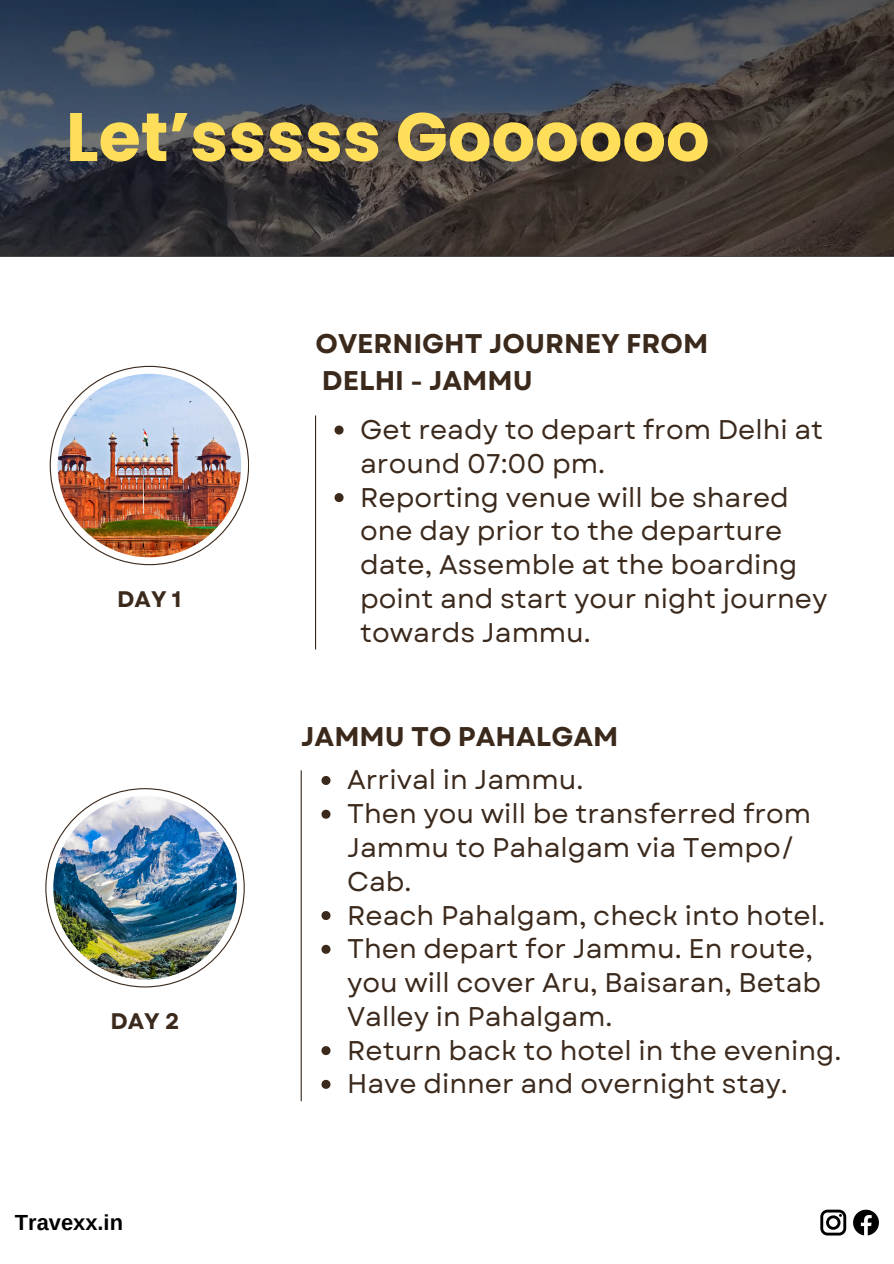
<style>
.page{position:relative;width:894px;height:1264px;background:#fff}
.page>*{position:absolute;margin:0;border:0;box-sizing:border-box;transform-origin:0 0}
.t1{font:700 68.4px "Poppins";color:#ffde59}
.t2{font:27px/33.8px "Garet";color:#3b291c}
.t3{font:700 27px/37.2px "Garet";color:#3b291c}
.t4{font:700 22.5px "Garet";color:#3b291c}
.t5{font:700 21.9px "Arimo";color:#000}
</style>
<div class="page">
<svg style="left:853px;top:1209px;width:25px;height:26px"></svg>
<svg style="left:820px;top:1209px;width:26px;height:26px"></svg>
<svg style="left:1px;top:0;width:892px;height:256px;background:#3a3c43"></svg>
<svg style="left:321px;top:776px;width:9px;height:9px"></svg>
<svg style="left:321px;top:809px;width:9px;height:9px"></svg>
<svg style="left:321px;top:911px;width:9px;height:9px"></svg>
<svg style="left:321px;top:944px;width:9px;height:9px"></svg>
<svg style="left:321px;top:1046px;width:9px;height:9px"></svg>
<svg style="left:321px;top:1079px;width:9px;height:9px"></svg>
<hr style="left:300px;top:770px;width:2px;height:331px;background:#3b291c">
<svg style="left:45px;top:788px;width:199px;height:199px"></svg>
<img style="left:53px;top:796px;width:184px;height:183px;border-radius:50%">
<svg style="left:50px;top:366px;width:199px;height:199px"></svg>
<img style="left:58px;top:374px;width:183px;height:183px;border-radius:50%">
<hr style="left:315px;top:415px;width:1px;height:234px;background:#3b291c">
<svg style="left:334px;top:425px;width:9px;height:9px"></svg>
<svg style="left:334px;top:493px;width:9px;height:9px"></svg>
<p class="t1" style="left:66px;top:89px;width:645px">Let’sssss Goooooo</p>
<h4 class="t4" style="left:117px;top:582px;width:66px">DAY 1</h4>
<p class="t4" style="left:110px;top:1005px;width:71px">DAY 2</p>
<p class="t5" style="left:15px;top:1210px;width:110px">Travexx.in</p>
<p class="t3" style="left:315px;top:325px;width:394px">OVERNIGHT JOURNEY FROM<br>DELHI - JAMMU</p>
<p class="t2" style="left:360px;top:413px;width:464px">Get ready to depart from Delhi at around 07:00 pm.</p>
<p class="t2" style="left:360px;top:480px;width:468px">Reporting venue will be shared one day prior to the departure date, Assemble at the boarding point and start your night journey towards Jammu.</p>
<p class="t3" style="left:301px;top:718px;width:318px">JAMMU TO PAHALGAM</p>
<p class="t2" style="left:347px;top:763px;width:238px">Arrival in Jammu.</p>
<p class="t2" style="left:347px;top:797px;width:465px">Then you will be transferred from<br>Jammu to Pahalgam via Tempo/<br>Cab.</p>
<h1 class="t2" style="left:347px;top:898px;width:479px">Reach Pahalgam, check into hotel.</h1>
<p class="t2" style="left:347px;top:932px;width:475px">Then depart for Jammu. En route, you will cover Aru, Baisaran, Betab<br>Valley in Pahalgam.</p>
<h4 class="t2" style="left:347px;top:1033px;width:495px">Return back to hotel in the evening.</h4>
<h2 class="t2" style="left:347px;top:1067px;width:442px">Have dinner and overnight stay.</h2>
</div>
